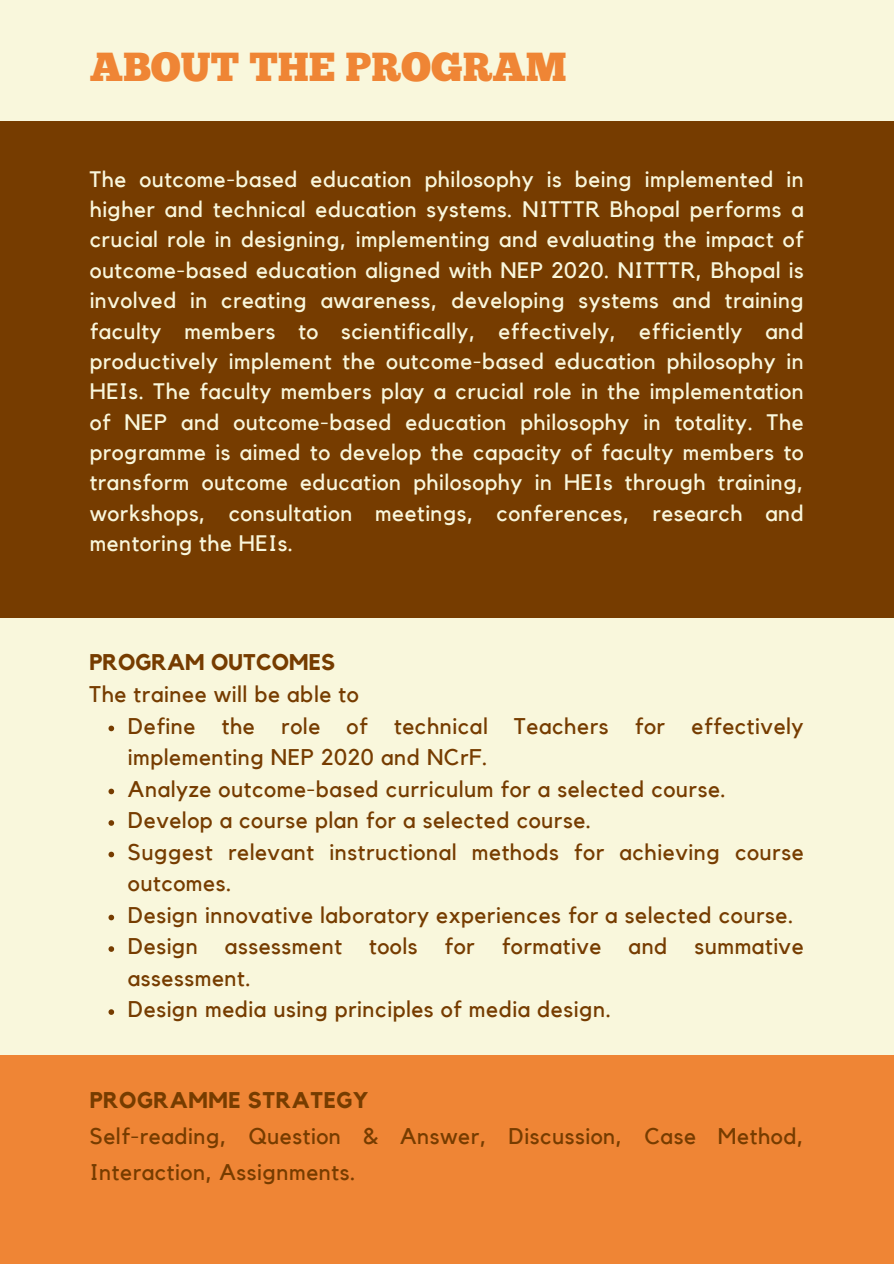
<style>
.page{position:relative;width:894px;height:1264px;background:#fff}
.page>*{position:absolute;margin:0;border:0;box-sizing:border-box;transform-origin:0 0}
.t1{font:40.5px "Chunk Five";color:#ef8535}
.t2{font:22.65px/31.5px "Kollektif";letter-spacing:.025em;color:#763c00}
.t3{font:700 22.65px "Kollektif";letter-spacing:.025em;color:#763c00}
.t4{font:700 22.65px "Kollektif";letter-spacing:.005em;color:#763c00}
.t5{font:22.35px/30.3px "Kollektif";letter-spacing:.025em;color:#f9f7dc;text-align:justify}
</style>
<div class="page">
<div style="left:0;top:0;width:893px;height:1263px;background:#f9f7dc"></div>
<div style="left:0;top:122px;width:893px;height:496px;background:#763c00"></div>
<div style="left:0;top:1055px;width:893px;height:208px;background:#ef8535"></div>
<svg style="left:108px;top:725px;width:6px;height:6px"></svg>
<svg style="left:108px;top:788px;width:6px;height:6px"></svg>
<svg style="left:108px;top:820px;width:6px;height:5px"></svg>
<svg style="left:108px;top:851px;width:6px;height:6px"></svg>
<svg style="left:108px;top:914px;width:6px;height:6px"></svg>
<svg style="left:108px;top:946px;width:6px;height:5px"></svg>
<svg style="left:108px;top:1009px;width:6px;height:5px"></svg>
<h1 class="t1" style="left:90px;top:51px;width:478px">ABOUT THE PROGRAM</h1>
<p class="t5" style="left:90px;top:164px;width:715px">The outcome-based education philosophy is being implemented in higher and technical education systems. NITTTR Bhopal performs a crucial role in designing, implementing and evaluating the impact of outcome-based education aligned with NEP 2020. NITTTR, Bhopal is involved in creating awareness, developing systems and training faculty members to scientifically, effectively, efficiently and productively implement the outcome-based education philosophy in HEIs. The faculty members play a crucial role in the implementation of NEP and outcome-based education philosophy in totality. The programme is aimed to develop the capacity of faculty members to transform outcome education philosophy in HEIs through training, workshops, consultation meetings, conferences, research and mentoring the HEIs.</p>
<p class="t4" style="left:89px;top:652px;width:247px">PROGRAM OUTCOMES</p>
<p class="t2" style="left:89px;top:679px;width:271px">The trainee will be able to</p>
<p class="t2" style="left:128px;top:710px;width:677px">Define the role of technical Teachers for effectively implementing NEP 2020 and NCrF.</p>
<p class="t2" style="left:128px;top:773px;width:599px">Analyze outcome-based curriculum for a selected course.</p>
<p class="t2" style="left:128px;top:805px;width:465px">Develop a course plan for a selected course.</p>
<p class="t2" style="left:128px;top:836px;width:677px">Suggest relevant instructional methods for achieving course outcomes.</p>
<p class="t2" style="left:128px;top:899px;width:667px">Design innovative laboratory experiences for a selected course.</p>
<p class="t2" style="left:128px;top:931px;width:677px">Design assessment tools for formative and summative assessment.</p>
<p class="t2" style="left:128px;top:994px;width:484px">Design media using principles of media design.</p>
<p class="t3" style="left:90px;top:1089px;width:280px">PROGRAMME STRATEGY</p>
<p class="t2" style="left:90px;top:1119px;width:715px;line-height:36px">Self-reading, Question &amp; Answer, Discussion, Case Method,<br>Interaction, Assignments.</p>
</div>
